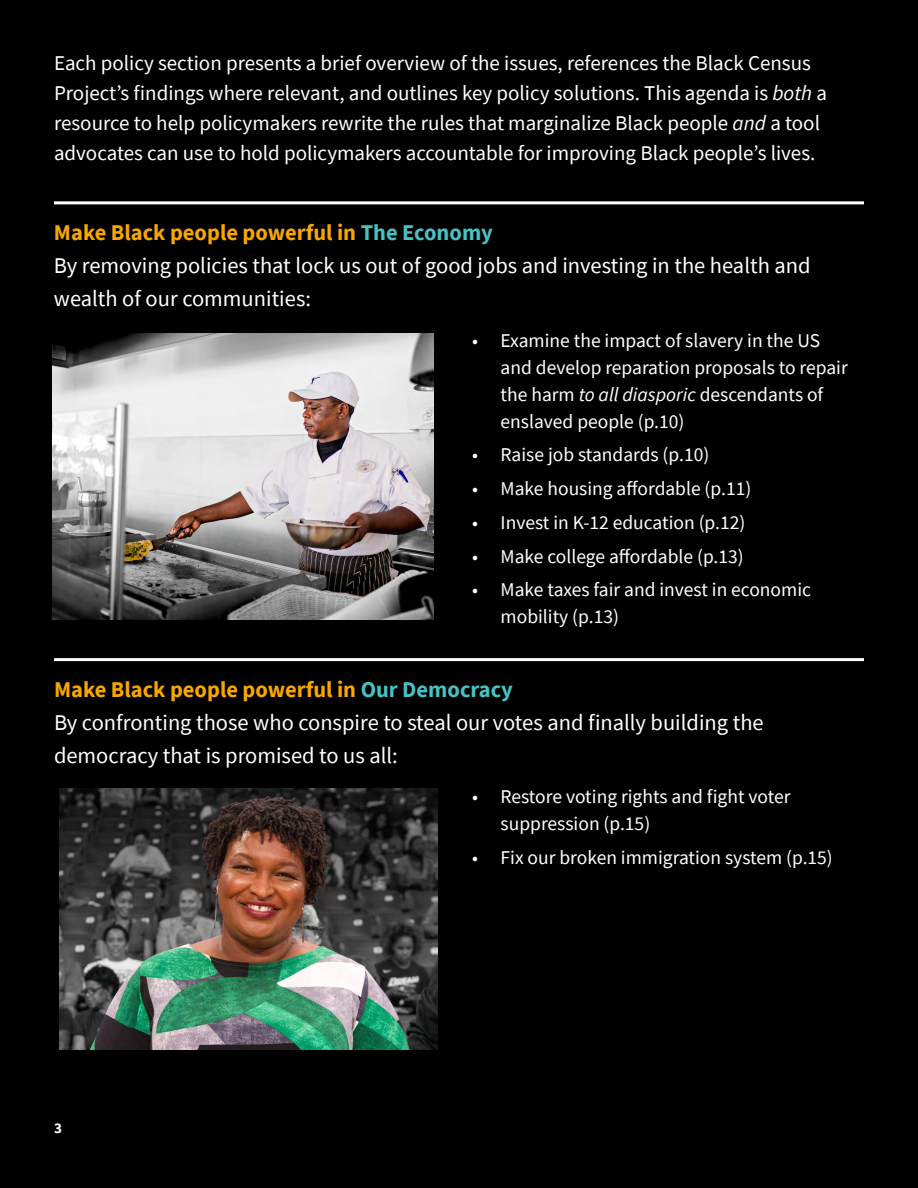
<style>
.page{position:relative;width:918px;height:1188px;background:#000}
.page>*{position:absolute;margin:0;border:0;box-sizing:border-box;transform-origin:0 0}
.t1{font:22.5px/33px "Source Sans Pro";color:#fff}
.t2{font:21px/30px "Source Sans Pro";color:#fff}
.t3{font:19.5px/27px "Source Sans Pro";color:#fff}
.t4{font:700 15px "Source Sans Pro";color:#fff}
.s1{font-style:italic}
.s2{font-weight:700;color:#f9a602}
.s3{font-weight:700;color:#47c1c3}
</style>
<div class="page">
<hr style="left:54px;top:201px;width:810px;height:3px;background:#fff">
<hr style="left:54px;top:658px;width:810px;height:3px;background:#fff">
<img style="left:53px;top:334px;width:380px;height:286px">
<img style="left:59px;top:788px;width:378px;height:262px">
<p class="t2" style="left:54px;top:48px;width:774px">Each policy section presents a brief overview of the issues, references the Black Census Project’s findings where relevant, and outlines key policy solutions. This agenda is <span class="s1">both</span> a resource to help policymakers rewrite the rules that marginalize Black people <span class="s1">and</span> a tool advocates can use to hold policymakers accountable for improving Black people’s lives.</p>
<p class="t1" style="left:54px;top:216px;width:758px"><span class="s2">Make Black people powerful in</span> <span class="s3">The Economy<br></span>By removing policies that lock us out of good jobs and investing in the health and wealth of our communities:</p>
<p class="t3" style="left:501px;top:326px;width:349px;text-indent:-29px">• Examine the impact of slavery in the US and develop reparation proposals to repair the harm <span class="s1">to all diasporic</span> descendants of enslaved people (p.10)</p>
<p class="t3" style="left:472px;top:441px;width:239px">• Raise job standards (p.10)</p>
<p class="t3" style="left:472px;top:475px;width:281px">• Make housing affordable (p.11)</p>
<p class="t3" style="left:472px;top:509px;width:275px">• Invest in K-12 education (p.12)</p>
<p class="t3" style="left:472px;top:542px;width:273px">• Make college affordable (p.13)</p>
<p class="t3" style="left:501px;top:576px;width:312px;text-indent:-29px">• Make taxes fair and invest in economic mobility (p.13)</p>
<p class="t1" style="left:54px;top:673px;width:711px"><span class="s2">Make Black people powerful in</span> <span class="s3">Our Democracy<br></span>By confronting those who conspire to steal our votes and finally building the democracy that is promised to us all:</p>
<p class="t3" style="left:501px;top:783px;width:291px;text-indent:-29px">• Restore voting rights and fight voter suppression (p.15)</p>
<p class="t3" style="left:472px;top:844px;width:362px">• Fix our broken immigration system (p.15)</p>
<p class="t4" style="left:54px;top:1118px;width:9px">3</p>
</div>
